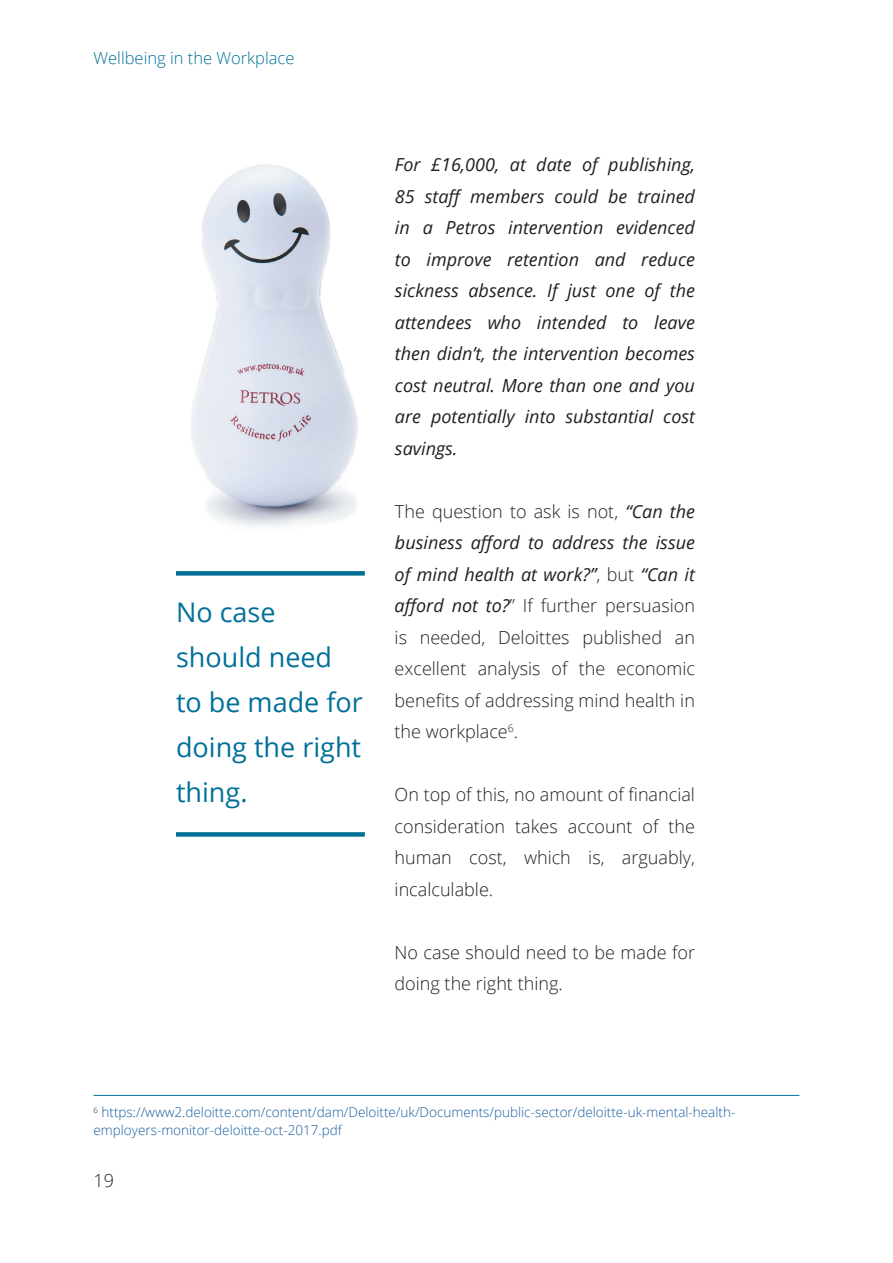
<style>
.page{position:relative;width:893px;height:1263px;background:#fff}
.page>*{position:absolute;margin:0;border:0;box-sizing:border-box;transform-origin:0 0}
.t1{font:27px/45px "Open Sans";color:#007099}
.t2{font:300 18px/31.5px "Open Sans";color:#231f20;text-align:justify}
.t3{font:italic 18px/31.5px "Open Sans";color:#231f20;text-align:justify}
.t4{font:300 16.5px "Open Sans";color:#007099}
.t5{font:300 13.5px/18px "Open Sans";color:#175d9e}
.s1{font-weight:400;font-style:italic}
</style>
<div class="page">
<img style="left:191px;top:164px;width:167px;height:363px">
<div style="left:176px;top:571px;width:189px;height:5px;background:#007099"></div>
<div style="left:176px;top:832px;width:189px;height:5px;background:#007099"></div>
<hr style="left:94px;top:1095px;width:705px;height:1px;background:#007099">
<p class="t4" style="left:94px;top:46px;width:202px">Wellbeing in the Workplace</p>
<h1 class="t1" style="left:176px;top:589px;width:188px">No case should need to be made for doing the right thing.</h1>
<p class="t3" style="left:395px;top:148px;width:302px">For £16,000, at date of publishing, 85 staff members could be trained in a Petros intervention evidenced to improve retention and reduce sickness absence. If just one of the attendees who intended to leave then didn’t, the intervention becomes cost neutral. More than one and you are potentially into substantial cost savings.</p>
<p class="t2" style="left:395px;top:495px;width:302px">The question to ask is not, <span class="s1">“Can the business afford to address the issue of mind health at work?”</span>, but <span class="s1">“Can it afford not to?</span>” If further persuasion is needed, Deloittes published an excellent analysis of the economic benefits of addressing mind health in the workplace<sup>6</sup>.</p>
<p class="t2" style="left:395px;top:778px;width:302px">On top of this, no amount of financial consideration takes account of the human cost, which is, arguably, incalculable.</p>
<p class="t2" style="left:395px;top:936px;width:302px">No case should need to be made for doing the right thing.</p>
<p class="t5" style="left:94px;top:1103px;width:643px"><sup>6</sup> https://www2.deloitte.com/content/dam/Deloitte/uk/Documents/public-sector/deloitte-uk-mental-health&shy;employers-monitor-deloitte-oct-2017.pdf</p>
<p class="t2" style="left:94px;top:1165px;width:22px">19</p>
</div>
